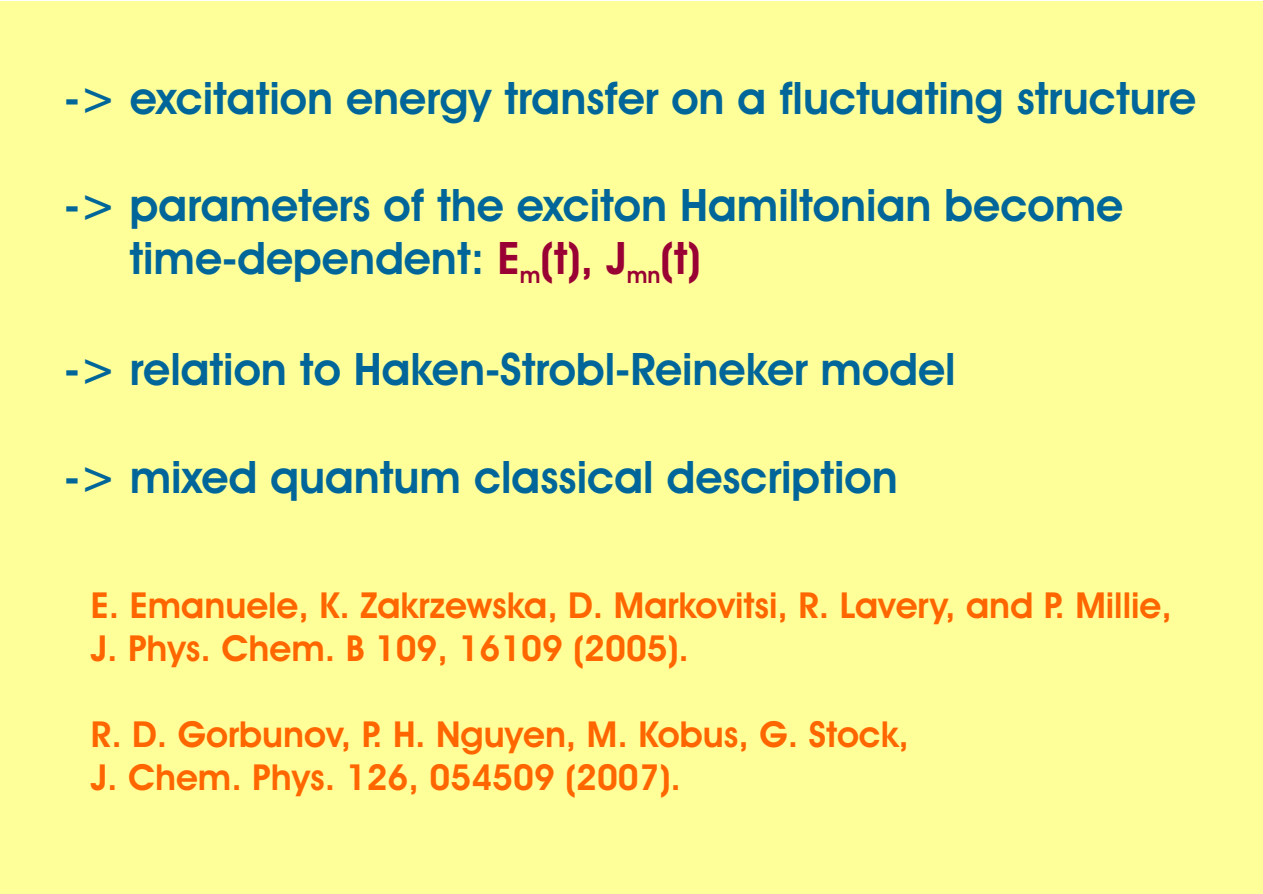
<style>
.page{position:relative;width:1263px;height:894px;background:#fff}
.page>*{position:absolute;margin:0;border:0;box-sizing:border-box;transform-origin:0 0}
.t1{font:700 45px/53.7px "Avant Garde Bk BT";color:#069}
.t2{font:700 36px/42.9px "Avant Garde Bk BT";color:#f60}
.t3{font:700 22.5px "Avant Garde Bk BT";color:#903}
.s1{color:#903}
</style>
<div class="page">
<div style="left:0;top:1px;width:1263px;height:893px;background:#ff9"></div>
<p class="t1" style="left:64px;top:75px;width:1133px">-&gt; excitation energy transfer on a fluctuating structure</p>
<p class="t1" style="left:129px;top:182px;width:995px;text-indent:-65px">-&gt; parameters of the exciton Hamiltonian become time-dependent: <span class="s1">E</span><sub>m</sub><span class="s1">(t), J</span><sub>m</sub> <span class="s1">(t)</span></p>
<p class="t3" style="left:647px;top:266px;width:15px">n</p>
<p class="t1" style="left:64px;top:347px;width:893px">-&gt; relation to Haken-Strobl-Reineker model</p>
<p class="t1" style="left:64px;top:454px;width:835px">-&gt; mixed quantum classical description</p>
<p class="t2" style="left:91px;top:588px;width:1082px">E. Emanuele, K. Zakrzewska, D. Markovitsi, R. Lavery, and P. Millie,<br>J. Phys. Chem. B 109, 16109 (2005).</p>
<p class="t2" style="left:91px;top:716px;width:820px">R. D. Gorbunov, P. H. Nguyen, M. Kobus, G. Stock,<br>J. Chem. Phys. 126, 054509 (2007).</p>
</div>
